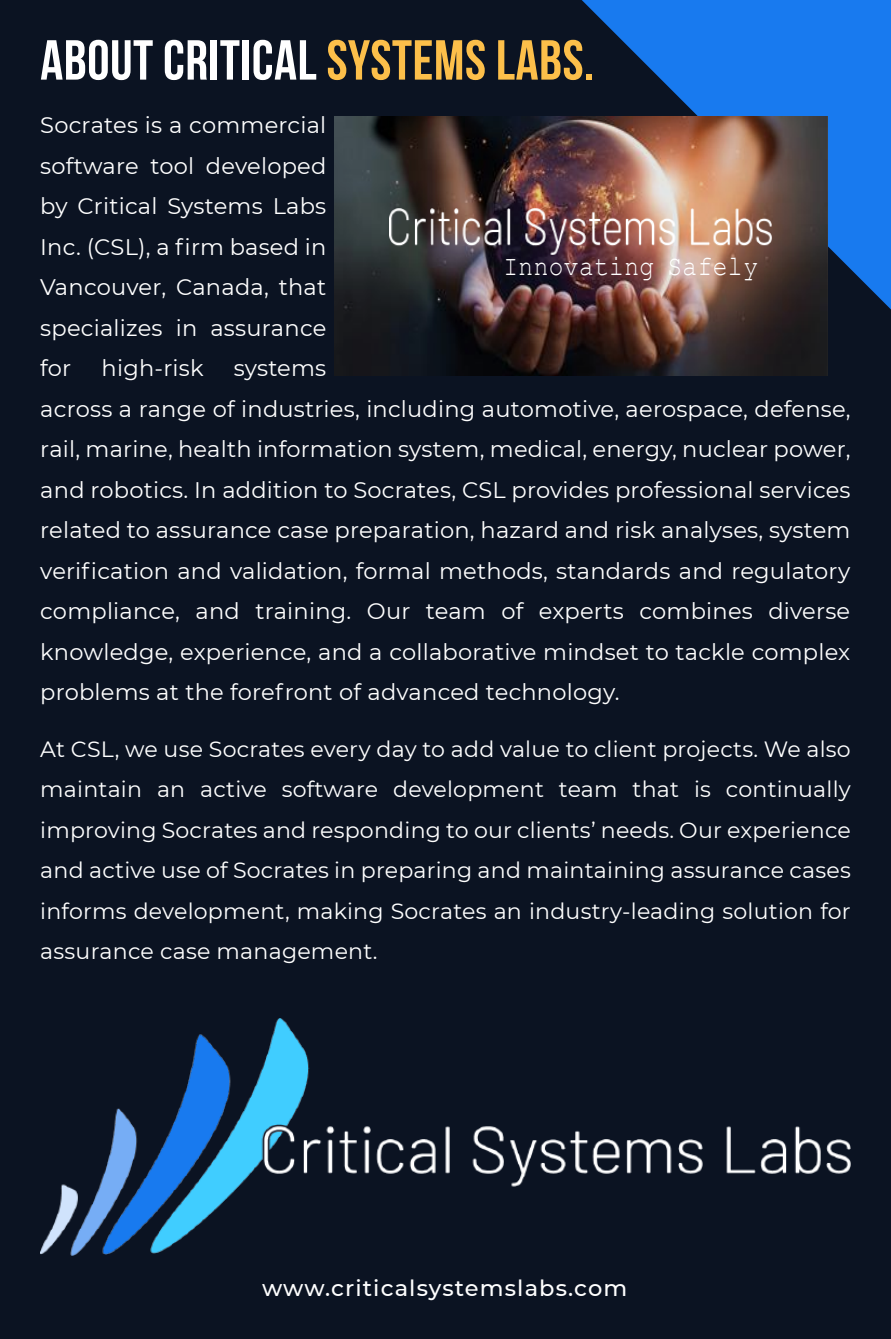
<style>
.page{position:relative;width:891px;height:1339px;background:#fff}
.page>*{position:absolute;margin:0;border:0;box-sizing:border-box;transform-origin:0 0}
.t1{font:700 56.25px "Bebas Neue";letter-spacing:.01em;color:#fff}
.t2{font:28.35px "Courier New";letter-spacing:.02em;color:#fff;scale:.86 1}
.t3{font:22.5px/40.5px "Montserrat";letter-spacing:.01em;color:#fff;text-align:justify}
.t4{font:500 22.5px "Montserrat";letter-spacing:.05em;color:#fff}
.t5{font:22.05px/40.5px "Montserrat";letter-spacing:.01em;color:#fff;text-align:justify}
.s1{color:#fcbf4a}
</style>
<div class="page">
<div style="left:0;top:0;width:891px;height:1338px;background:#0b1322"></div>
<svg style="left:582px;top:0;width:309px;height:309px;fill:#187aef"></svg>
<img style="left:335px;top:116px;width:492px;height:259px">
<img style="left:389px;top:208px;width:382px;height:46px">
<img style="left:40px;top:1018px;width:810px;height:237px">
<h1 class="t1" style="left:40px;top:29px;width:556px">ABOUT CRITICAL <span class="s1">SYSTEMS LABS.</span></h1>
<p class="t3" style="left:40px;top:104px;width:288px">Socrates is a commercial software tool developed by Critical Systems Labs Inc. (CSL), a firm based in Vancouver, Canada, that specializes in assurance for</p>
<p class="t2" style="left:503px;top:248px;width:297px">Innovating Safely</p>
<p class="t3" style="left:102px;top:347px;width:103px">high-risk</p>
<p class="t3" style="left:40px;top:347px;width:812px;text-align:left;text-indent:194px">systems<br>across a range of industries, including automotive, aerospace, defense, rail, marine, health information system, medical, energy, nuclear power, and robotics. In addition to Socrates, CSL provides professional services related to assurance case preparation, hazard and risk analyses, system verification and validation, formal methods, standards and regulatory compliance, and training. Our team of experts combines diverse knowledge, experience, and a collaborative mindset to tackle complex problems at the forefront of advanced technology.</p>
<p class="t5" style="left:40px;top:727px;width:812px">At CSL, we use Socrates every day to add value to client projects. We also maintain an active software development team that is continually improving Socrates and responding to our clients’ needs. Our experience and active use of Socrates in preparing and maintaining assurance cases informs development, making Socrates an industry-leading solution for assurance case management.</p>
<p class="t4" style="left:262px;top:1271px;width:367px">www.criticalsystemslabs.com</p>
</div>
